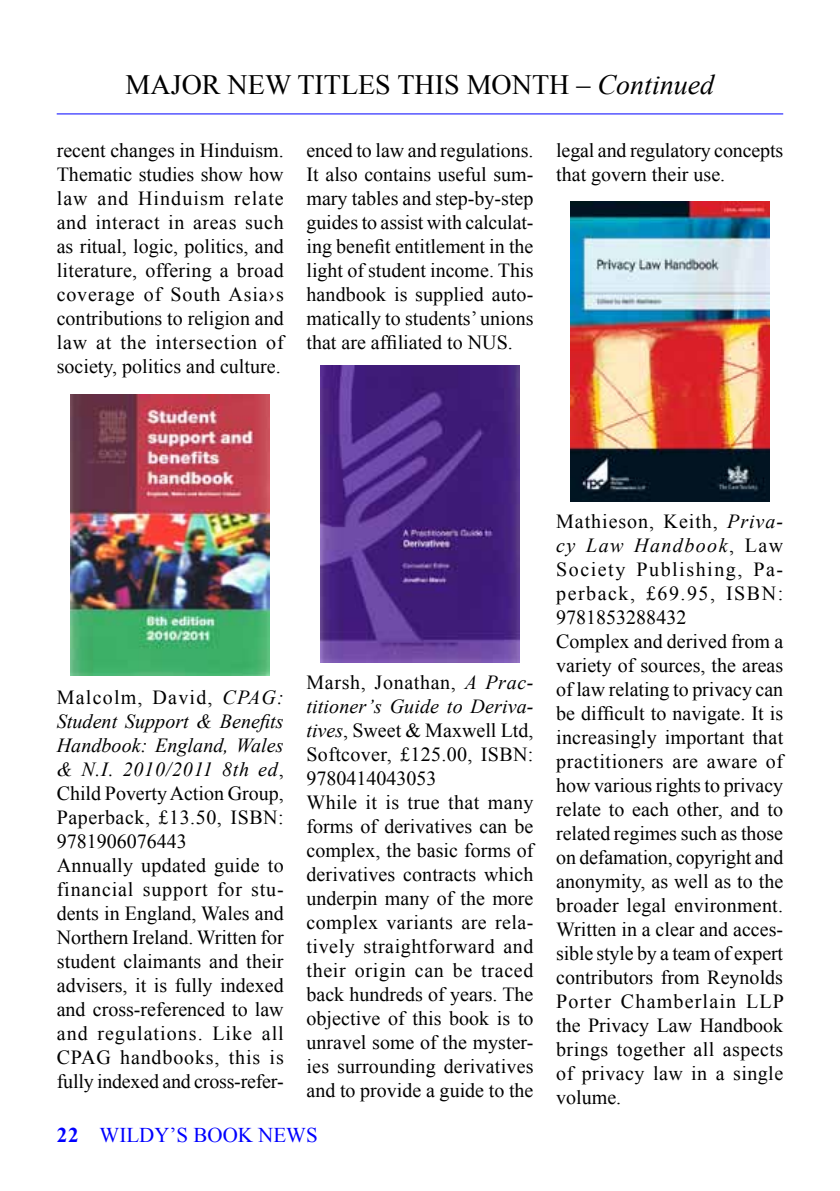
<style>
.page{position:relative;width:840px;height:1191px;background:#fff}
.page>*{position:absolute;margin:0;border:0;box-sizing:border-box;transform-origin:0 0}
.t1{font:28px "Times New Roman";color:#000}
.t2{font:21px "Times New Roman";color:#00f}
.t3{font:20px/24px "Times New Roman";color:#000}
.s1{font-style:italic}
.s2{font-weight:700}
</style>
<div class="page">
<hr style="left:57px;top:113px;width:725px;height:1px;background:#00f">
<img style="left:70px;top:394px;width:200px;height:281px">
<img style="left:320px;top:366px;width:199px;height:296px">
<img style="left:570px;top:201px;width:199px;height:300px">
<h1 class="t1" style="left:126px;top:66px;width:590px">MAJOR NEW TITLES THIS MONTH – <span class="s1">Continued</span></h1>
<p class="t3" style="left:57px;top:138px;width:228px;text-align:justify">recent changes in Hinduism.<br>Thematic studies show how law and Hinduism relate and interact in areas such as ritual, logic, politics, and literature, offering a broad coverage of South Asia›s contributions to religion and law at the intersection of society, politics and culture.</p>
<p class="t3" style="left:306px;top:138px;width:228px;text-align:justify">enced to law and regulations.<br>It also contains useful sum&shy;mary tables and step-by-step guides to assist with calculat&shy;ing benefit entitlement in the light of student income. This handbook is supplied auto&shy;matically to students’ unions that are affiliated to NUS.</p>
<p class="t3" style="left:556px;top:138px;width:228px">legal and regulatory concepts that govern their use.</p>
<p class="t3" style="left:57px;top:685px;width:228px">Malcolm, David, <span class="s1">CPAG:<br>Student Support &amp; Benefits<br>Handbook: England, Wales &amp; N.I. 2010/2011 8th ed</span>,<br>Child Poverty Action Group,<br>Paperback, £13.50, ISBN:<br>9781906076443<br>Annually updated guide to financial support for stu&shy;dents in England, Wales and<br>Northern Ireland. Written for student claimants and their advisers, it is fully indexed and cross-referenced to law and regulations. Like all<br>CPAG handbooks, this is fully indexed and cross-refer-</p>
<p class="t3" style="left:306px;top:670px;width:228px">Marsh, Jonathan, <span class="s1">A Prac&shy;titioner’s Guide to Deriva&shy;tives</span>, Sweet &amp; Maxwell Ltd,<br>Softcover, £125.00, ISBN:<br>9780414043053<br>While it is true that many forms of derivatives can be complex, the basic forms of derivatives contracts which underpin many of the more complex variants are rela&shy;tively straightforward and their origin can be traced back hundreds of years. The objective of this book is to unravel some of the myster&shy;ies surrounding derivatives and to provide a guide to the</p>
<p class="t2" style="left:57px;top:1120px;width:262px"><span class="s2">22</span> WILDY’S BOOK NEWS</p>
<p class="t3" style="left:556px;top:509px;width:229px">Mathieson, Keith, <span class="s1">Priva&shy;cy Law Handbook</span>, Law<br>Society Publishing, Pa&shy;perback, £69.95, ISBN:<br>9781853288432<br>Complex and derived from a variety of sources, the areas of law relating to privacy can be difficult to navigate. It is increasingly important that practitioners are aware of how various rights to privacy relate to each other, and to related regimes such as those on defamation, copyright and anonymity, as well as to the broader legal environment.<br>Written in a clear and acces&shy;sible style by a team of expert contributors from Reynolds<br>Porter Chamberlain LLP the Privacy Law Handbook brings together all aspects of privacy law in a single volume.</p>
</div>
